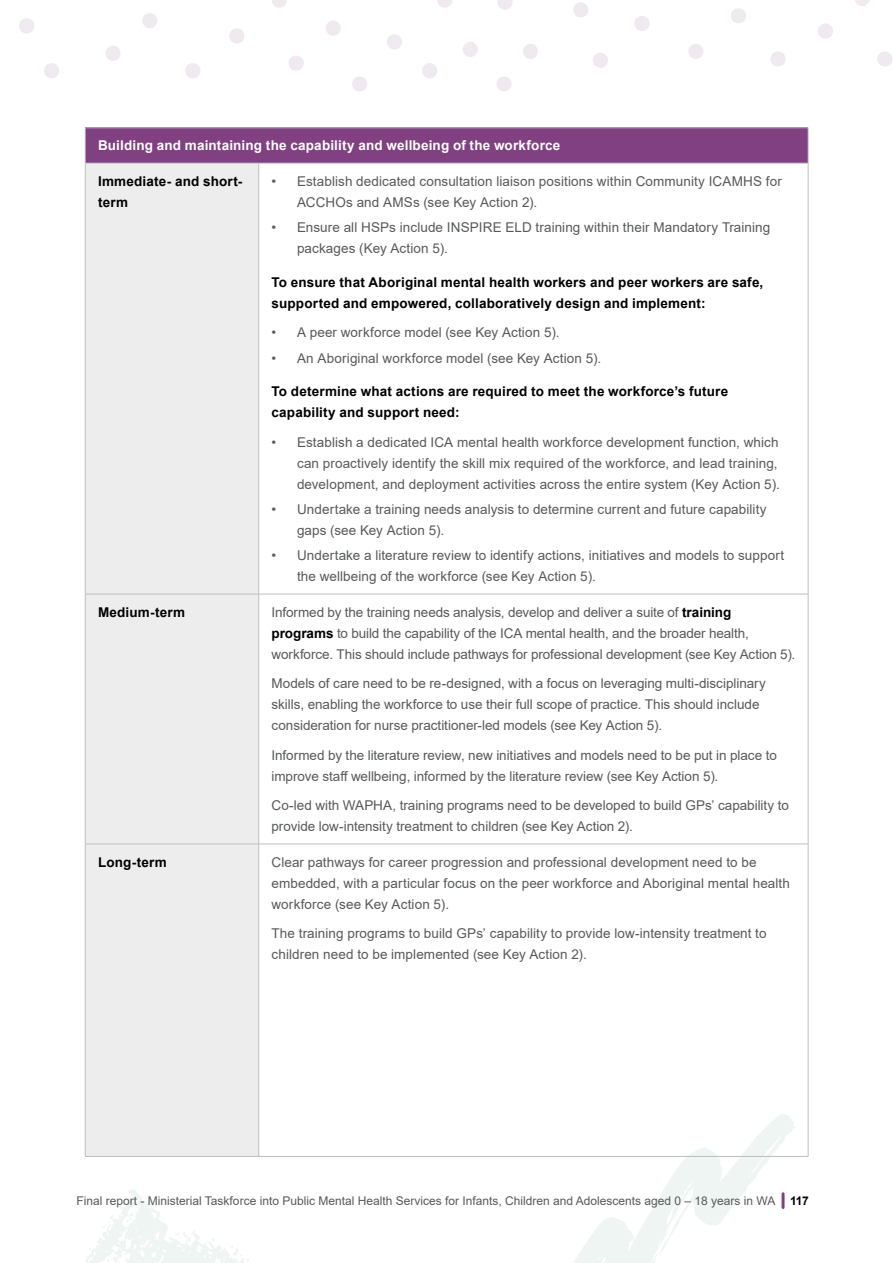
<style>
.page{position:relative;width:893px;height:1263px;background:#fff}
.page>*{position:absolute;margin:0;border:0;box-sizing:border-box;transform-origin:0 0}
.t1{font:13.5px/21px "Arial";letter-spacing:.005em;color:#58595b}
.t2{font:700 13.5px/21px "Arial";letter-spacing:.015em;color:#000}
.t3{font:700 13.5px "Arial";letter-spacing:.01em;color:#fff}
.t4{font:12px "Arial";color:#58595b}
.s1{font-weight:700;color:#000}
</style>
<div class="page">
<svg style="left:86px;top:1189px;width:166px;height:74px"></svg>
<svg style="left:185px;top:63px;width:15px;height:15px"></svg>
<svg style="left:19px;top:18px;width:15px;height:15px"></svg>
<svg style="left:289px;top:56px;width:15px;height:15px"></svg>
<svg style="left:272px;top:0;width:15px;height:8px"></svg>
<svg style="left:387px;top:34px;width:15px;height:15px"></svg>
<svg style="left:463px;top:42px;width:15px;height:15px"></svg>
<svg style="left:44px;top:63px;width:15px;height:15px"></svg>
<svg style="left:352px;top:76px;width:15px;height:16px"></svg>
<svg style="left:142px;top:13px;width:15px;height:15px"></svg>
<svg style="left:229px;top:28px;width:15px;height:15px"></svg>
<svg style="left:437px;top:0;width:15px;height:8px"></svg>
<svg style="left:422px;top:63px;width:15px;height:15px"></svg>
<svg style="left:105px;top:46px;width:16px;height:15px"></svg>
<svg style="left:326px;top:21px;width:15px;height:15px"></svg>
<svg style="left:877px;top:51px;width:15px;height:16px"></svg>
<svg style="left:688px;top:44px;width:15px;height:15px"></svg>
<svg style="left:573px;top:2px;width:15px;height:15px"></svg>
<svg style="left:497px;top:0;width:16px;height:10px"></svg>
<svg style="left:593px;top:53px;width:15px;height:15px"></svg>
<svg style="left:496px;top:76px;width:16px;height:15px"></svg>
<svg style="left:818px;top:23px;width:15px;height:16px"></svg>
<svg style="left:731px;top:8px;width:15px;height:15px"></svg>
<svg style="left:770px;top:51px;width:16px;height:16px"></svg>
<svg style="left:523px;top:44px;width:15px;height:15px"></svg>
<svg style="left:855px;top:0;width:15px;height:6px"></svg>
<svg style="left:634px;top:16px;width:16px;height:15px"></svg>
<div style="left:85px;top:128px;width:723px;height:35px;background:#804082"></div>
<div style="left:86px;top:164px;width:172px;height:992px;background:#ededee"></div>
<hr style="left:85px;top:128px;width:174px;height:1px;background:#bcbec0">
<hr style="left:85px;top:128px;width:1px;height:35px;background:#bcbec0">
<hr style="left:259px;top:128px;width:549px;height:1px;background:#bcbec0">
<hr style="left:808px;top:128px;width:1px;height:35px;background:#bcbec0">
<hr style="left:85px;top:163px;width:174px;height:1px;background:#bcbec0">
<hr style="left:85px;top:163px;width:1px;height:431px;background:#bcbec0">
<hr style="left:259px;top:163px;width:549px;height:1px;background:#bcbec0">
<hr style="left:258px;top:163px;width:1px;height:431px;background:#bcbec0">
<hr style="left:808px;top:163px;width:1px;height:431px;background:#bcbec0">
<hr style="left:85px;top:594px;width:174px;height:1px;background:#bcbec0">
<hr style="left:85px;top:594px;width:1px;height:250px;background:#bcbec0">
<hr style="left:259px;top:594px;width:549px;height:1px;background:#bcbec0">
<hr style="left:258px;top:594px;width:1px;height:250px;background:#bcbec0">
<hr style="left:808px;top:594px;width:1px;height:250px;background:#bcbec0">
<hr style="left:85px;top:844px;width:174px;height:1px;background:#bcbec0">
<hr style="left:85px;top:844px;width:1px;height:312px;background:#bcbec0">
<hr style="left:259px;top:844px;width:549px;height:1px;background:#bcbec0">
<hr style="left:258px;top:844px;width:1px;height:312px;background:#bcbec0">
<hr style="left:808px;top:844px;width:1px;height:312px;background:#bcbec0">
<hr style="left:85px;top:1156px;width:174px;height:1px;background:#bcbec0">
<hr style="left:259px;top:1156px;width:549px;height:1px;background:#bcbec0">
<svg style="left:574px;top:1114px;width:222px;height:149px"></svg>
<p class="t3" style="left:98px;top:136px;width:464px">Building and maintaining the capability and wellbeing of the workforce</p>
<p class="t2" style="left:98px;top:171px;width:146px">Immediate- and short&shy;term</p>
<p class="t1" style="left:297px;top:170px;width:486px;text-indent:-26px">• Establish dedicated consultation liaison positions within Community ICAMHS for<br>ACCHOs and AMSs (see Key Action 2).</p>
<p class="t1" style="left:297px;top:217px;width:475px;text-indent:-26px">• Ensure all HSPs include INSPIRE ELD training within their Mandatory Training packages (Key Action 5).</p>
<p class="t2" style="left:271px;top:272px;width:493px">To ensure that Aboriginal mental health workers and peer workers are safe, supported and empowered, collaboratively design and implement:</p>
<p class="t1" style="left:271px;top:322px;width:290px">• A peer workforce model (see Key Action 5).</p>
<p class="t1" style="left:271px;top:347px;width:331px">• An Aboriginal workforce model (see Key Action 5).</p>
<p class="t2" style="left:271px;top:381px;width:458px">To determine what actions are required to meet the workforce’s future capability and support need:</p>
<p class="t1" style="left:297px;top:431px;width:484px;text-indent:-26px">• Establish a dedicated ICA mental health workforce development function, which can proactively identify the skill mix required of the workforce, and lead training, development, and deployment activities across the entire system (Key Action 5).</p>
<p class="t1" style="left:297px;top:499px;width:471px;text-indent:-26px">• Undertake a training needs analysis to determine current and future capability gaps (see Key Action 5).</p>
<p class="t1" style="left:297px;top:545px;width:489px;text-indent:-26px">• Undertake a literature review to identify actions, initiatives and models to support the wellbeing of the workforce (see Key Action 5).</p>
<p class="t2" style="left:98px;top:602px;width:89px">Medium-term</p>
<p class="t1" style="left:271px;top:601px;width:525px">Informed by the training needs analysis, develop and deliver a suite of <span class="s1">training programs</span> to build the capability of the ICA mental health, and the broader health, workforce. This should include pathways for professional development (see Key Action 5).</p>
<p class="t1" style="left:271px;top:673px;width:496px">Models of care need to be re-designed, with a focus on leveraging multi-disciplinary skills, enabling the workforce to use their full scope of practice. This should include consideration for nurse practitioner-led models (see Key Action 5).</p>
<p class="t1" style="left:271px;top:744px;width:507px">Informed by the literature review, new initiatives and models need to be put in place to improve staff wellbeing, informed by the literature review (see Key Action 5).</p>
<p class="t1" style="left:271px;top:795px;width:519px">Co-led with WAPHA, training programs need to be developed to build GPs’ capability to provide low-intensity treatment to children (see Key Action 2).</p>
<p class="t2" style="left:98px;top:851px;width:70px">Long-term</p>
<p class="t1" style="left:271px;top:851px;width:520px">Clear pathways for career progression and professional development need to be embedded, with a particular focus on the peer workforce and Aboriginal mental health workforce (see Key Action 5).</p>
<p class="t1" style="left:271px;top:923px;width:497px">The training programs to build GPs’ capability to provide low-intensity treatment to children need to be implemented (see Key Action 2).</p>
<p class="t4" style="left:76px;top:1192px;width:734px">Final report - Ministerial Taskforce into Public Mental Health Services for Infants, Children and Adolescents aged 0 – 18 years in WA <span class="s1">117</span></p>
</div>
